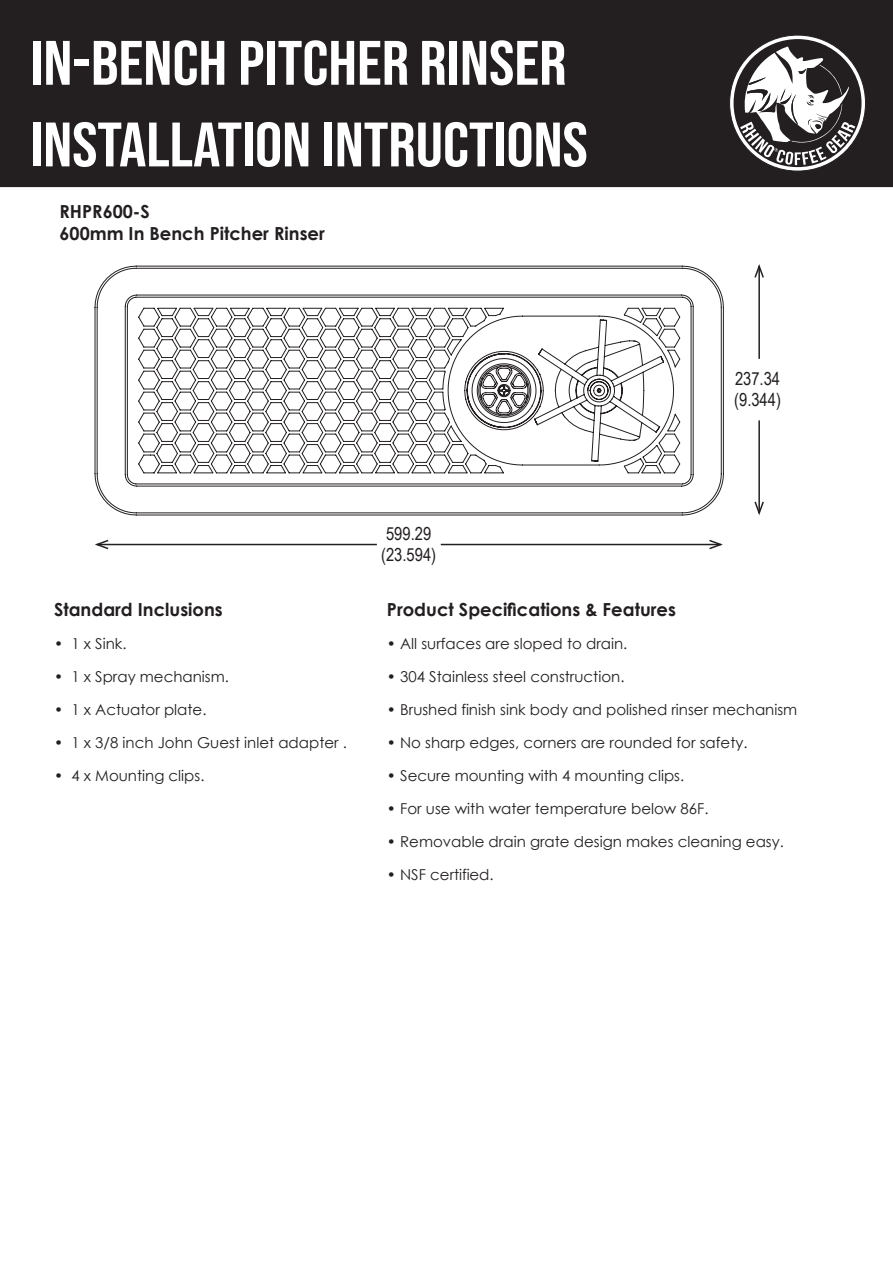
<style>
.page{position:relative;width:893px;height:1263px;background:#fff}
.page>*{position:absolute;margin:0;border:0;box-sizing:border-box;transform-origin:0 0}
.t1{font:62.55px/81.6px "Bebas Neue";color:#fff;scale:1.09 1}
.t2{font:700 18px/21.6px "Century Gothic";color:#231f20}
.t3{font:18px/21.6px "Arial Narrow";color:#231f20}
.t4{font:15px "Century Gothic";color:#231f20}
</style>
<div class="page">
<div style="left:0;top:0;width:893px;height:187px;background:#231f20"></div>
<div style="left:26px;top:33px;width:578px;height:153px;background:#231f20"></div>
<svg style="left:729px;top:34px;width:137px;height:137px"></svg>
<div style="left:733px;top:39px;width:129px;height:128px;background:#231f20;border:2px solid #231f20;border-radius:50%"></div>
<svg style="left:740px;top:46px;width:115px;height:119px"></svg>
<hr style="left:758px;top:420px;width:2px;height:93px;background:#231f20">
<svg style="left:754px;top:500px;width:10px;height:15px"></svg>
<hr style="left:758px;top:266px;width:2px;height:93px;background:#231f20">
<svg style="left:754px;top:264px;width:10px;height:15px"></svg>
<hr style="left:97px;top:544px;width:280px;height:1px;background:#231f20">
<svg style="left:95px;top:539px;width:15px;height:11px"></svg>
<hr style="left:441px;top:544px;width:280px;height:1px;background:#231f20">
<svg style="left:708px;top:539px;width:15px;height:11px"></svg>
<svg style="left:94px;top:266px;width:630px;height:249px"></svg>
<h1 class="t1" style="left:30px;top:28px;width:513px">IN-BENCH PITCHER RINSER<br>INSTALLATION INTRUCTIONS</h1>
<p class="t2" style="left:60px;top:203px;width:267px">RHPR600-S<br>600mm In Bench Pitcher Rinser</p>
<p class="t3" style="left:734px;top:369px;width:48px">237.34 (9.344)</p>
<p class="t2" style="left:54px;top:601px;width:170px">Standard Inclusions</p>
<p class="t4" style="left:54px;top:638px;width:74px">• 1 x Sink.</p>
<p class="t4" style="left:54px;top:671px;width:176px">• 1 x Spray mechanism.</p>
<p class="t4" style="left:54px;top:704px;width:154px">• 1 x Actuator plate.</p>
<p class="t4" style="left:54px;top:737px;width:295px">• 1 x 3/8 inch John Guest inlet adapter .</p>
<p class="t4" style="left:54px;top:770px;width:152px">• 4 x Mounting clips.</p>
<p class="t3" style="left:381px;top:524px;width:56px">599.29 (23.594)</p>
<p class="t2" style="left:387px;top:601px;width:291px">Product Specifications &amp; Features</p>
<p class="t4" style="left:387px;top:638px;width:242px">• All surfaces are sloped to drain.</p>
<p class="t4" style="left:387px;top:671px;width:239px">• 304 Stainless steel construction.</p>
<p class="t4" style="left:387px;top:704px;width:412px">• Brushed finish sink body and polished rinser mechanism</p>
<p class="t4" style="left:387px;top:737px;width:362px">• No sharp edges, corners are rounded for safety.</p>
<p class="t4" style="left:387px;top:770px;width:299px">• Secure mounting with 4 mounting clips.</p>
<p class="t4" style="left:387px;top:803px;width:323px">• For use with water temperature below 86F.</p>
<p class="t4" style="left:387px;top:836px;width:398px">• Removable drain grate design makes cleaning easy.</p>
<p class="t4" style="left:387px;top:869px;width:108px">• NSF certified.</p>
</div>
